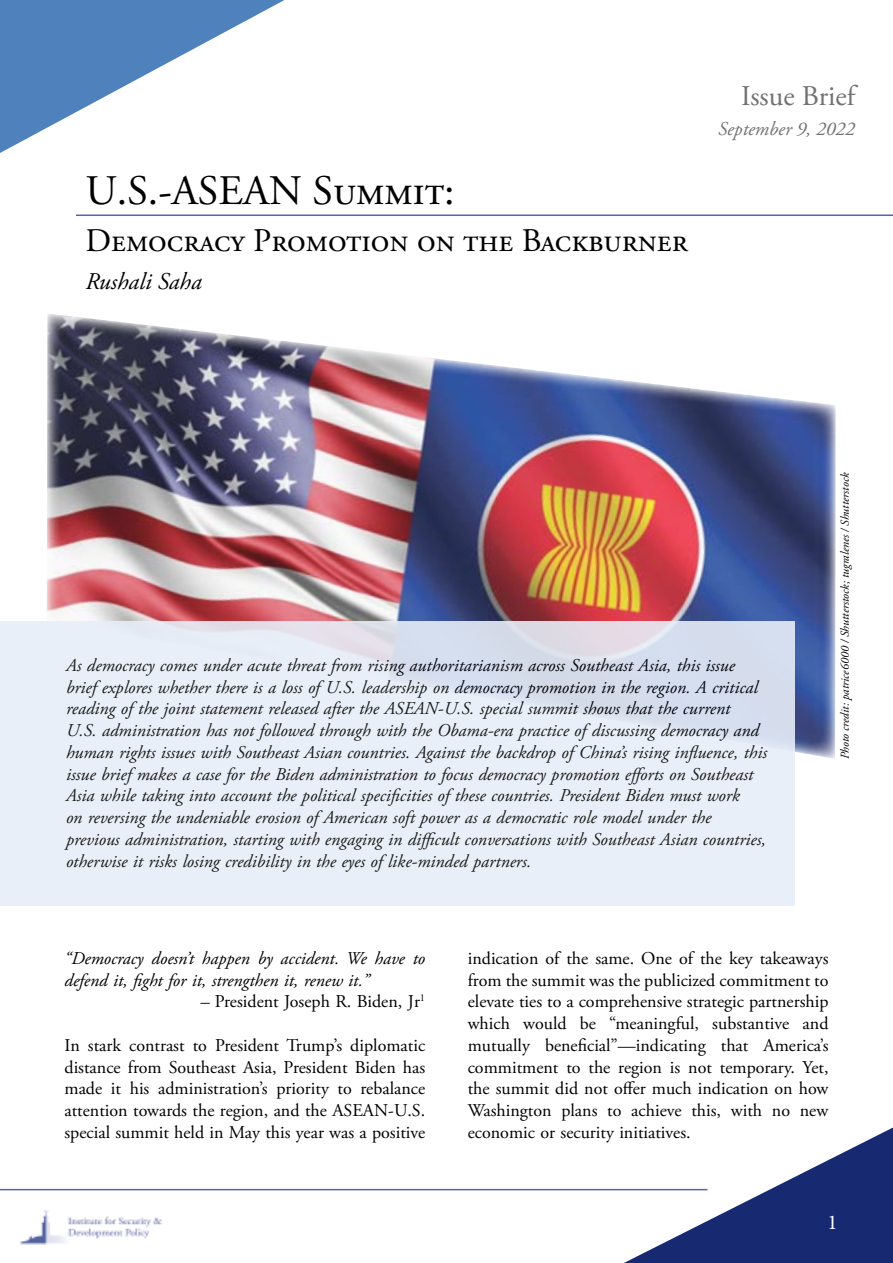
<style>
.page{position:relative;width:893px;height:1263px;background:#fff}
.page>*{position:absolute;margin:0;border:0;box-sizing:border-box;transform-origin:0 0}
.t1{font:42px "Adobe Garamond Pro";color:#000}
.t2{font:33px "Adobe Garamond Pro";color:#000}
.t3{font:28.5px "Adobe Garamond Pro";letter-spacing:-.005em;color:#707172}
.t4{font:italic 24px "Adobe Garamond Pro";color:#000}
.t5{font:21px "Minion Pro";color:#fff}
.t6{font:italic 19.5px "Adobe Garamond Pro";color:#707172}
.t7{font:italic 18px/21.8px "Adobe Garamond Pro";color:#000}
.t8{font:18px/21.8px "Adobe Garamond Pro";color:#000;text-align:justify}
.t9{font:italic 12px "Adobe Garamond Pro";color:#000}
.s1{font-style:italic}
</style>
<div class="page">
<img style="left:47px;top:314px;width:789px;height:447px">
<svg style="left:0;top:0;width:284px;height:153px"></svg>
<img style="left:20px;top:1210px;width:142px;height:35px">
<hr style="left:0;top:1189px;width:707px;height:1px;background:#5066a7">
<svg style="left:624px;top:1127px;width:269px;height:136px"></svg>
<svg style="left:0;top:621px;width:794px;height:285px;background:#e5ebf5"></svg>
<hr style="left:76px;top:215px;width:817px;height:1px;background:#5066a7">
<h1 class="t1" style="left:86px;top:166px;width:371px">U.S.-ASEAN Summit:</h1>
<h2 class="t2" style="left:86px;top:221px;width:604px">Democracy Promotion on the Backburner</h2>
<h3 class="t4" style="left:86px;top:267px;width:118px">Rushali Saha</h3>
<h3 class="t3" style="left:741px;top:78px;width:115px">Issue Brief</h3>
<p class="t6" style="left:718px;top:117px;width:138px">September 9, 2022</p>
<p class="t7" style="left:66px;top:655px;width:703px">As democracy comes under acute threat from rising authoritarianism across Southeast Asia, this issue brief explores whether there is a loss of U.S. leadership on democracy promotion in the region. A critical reading of the joint statement released after the ASEAN-U.S. special summit shows that the current<br>U.S. administration has not followed through with the Obama-era practice of discussing democracy and human rights issues with Southeast Asian countries. Against the backdrop of China’s rising influence, this issue brief makes a case for the Biden administration to focus democracy promotion efforts on Southeast Asia while taking into account the political specificities of these countries. President Biden must work<br>on reversing the undeniable erosion of American soft power as a democratic role model under the previous administration, starting with engaging in difficult conversations with Southeast Asian countries, otherwise it risks losing credibility in the eyes of like-minded partners.</p>
<p class="t9" style="left:838px;top:759px;width:288px;rotate:-90deg">Photo credit: patrice6000 / Shutterstock; tugralenes / Shutterstock</p>
<p class="t7" style="left:64px;top:948px;width:362px">“Democracy doesn’t happen by accident. We have to defend it, fight for it, strengthen it, renew it.”</p>
<p class="t8" style="left:200px;top:991px;width:226px"><span class="s1">–</span> President Joseph R. Biden, Jr<sup>1</sup></p>
<p class="t8" style="left:64px;top:1035px;width:362px">In stark contrast to President Trump’s diplomatic distance from Southeast Asia, President Biden has made it his administration’s priority to rebalance attention towards the region, and the ASEAN-U.S. special summit held in May this year was a positive</p>
<p class="t8" style="left:468px;top:948px;width:362px">indication of the same. One of the key takeaways from the summit was the publicized commitment to elevate ties to a comprehensive strategic partnership which would be “meaningful, substantive and mutually beneficial”—indicating that America’s commitment to the region is not temporary. Yet, the summit did not offer much indication on how Washington plans to achieve this, with no new economic or security initiatives.</p>
<p class="t5" style="left:827px;top:1208px;width:12px">1</p>
</div>
